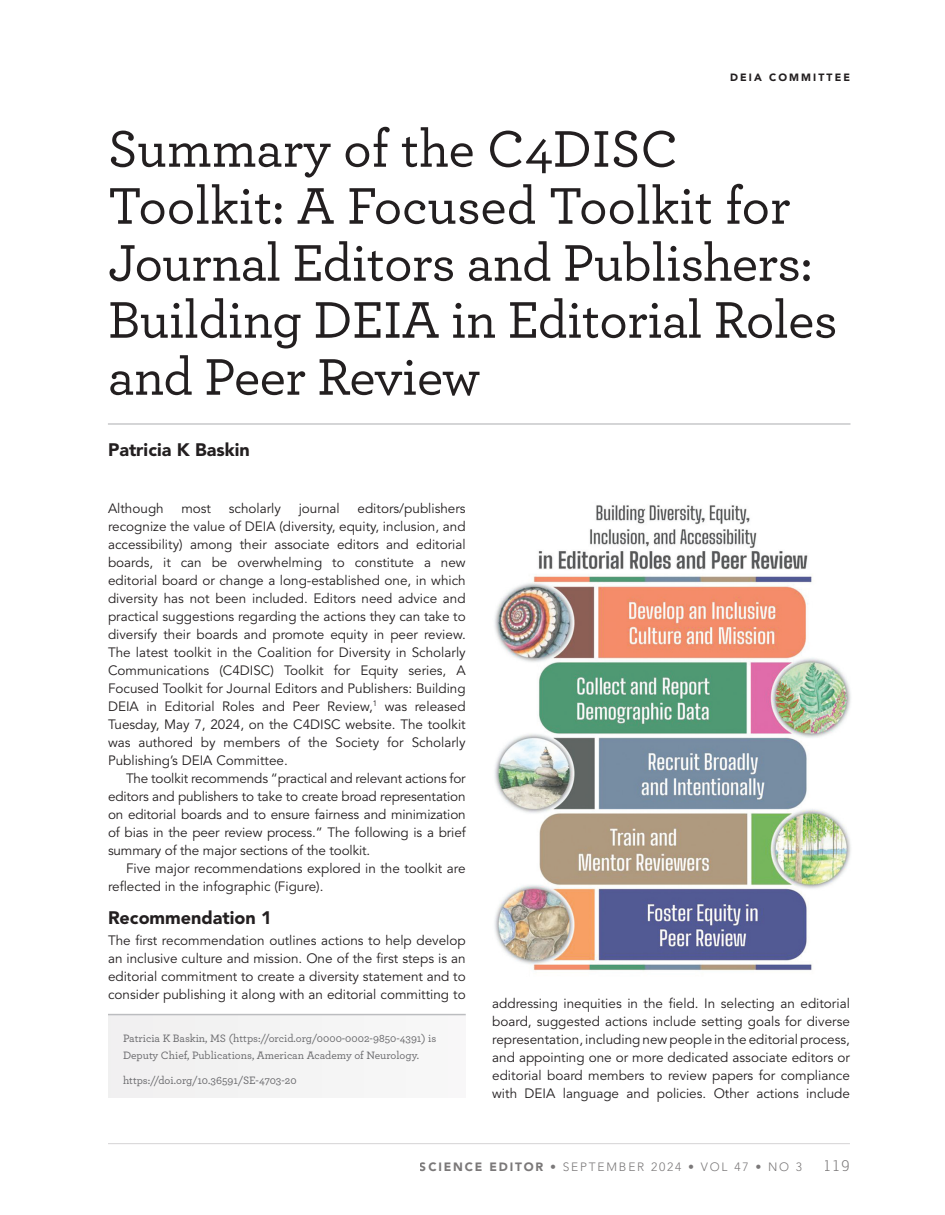
<style>
.page{position:relative;width:945px;height:1215px;background:#fff}
.page>*{position:absolute;margin:0;border:0;box-sizing:border-box;transform-origin:0 0}
.Article_Title{font:500 54px/57px "Archer";letter-spacing:-.01em;color:#231f20}
.Author_Name{font:900 18px "Avenir LT Std";color:#231f20}
.t1{font:300 15px "Roboto Slab";color:#231f20}
.Flush_para{font:13.5px/18px "Avenir LT Std";color:#231f20;text-align:justify}
.Indent_para{font:13.5px/18px "Avenir LT Std";color:#231f20;text-align:justify}
.t2{font:300 12px "Avenir LT Std";letter-spacing:.15em;color:#231f20}
.Author_affl{font:500 11.25px/16.5px "Archer";color:#69696c}
.t3{font:900 10.5px "Avenir LT Std";letter-spacing:.2em;color:#231f20}
.s1{font-weight:900}
</style>
<div class="page">
<hr style="left:108px;top:1143px;width:742px;height:1px;background:#231f20">
<hr style="left:108px;top:423px;width:742px;height:2px;background:#c7c8ca">
<div style="left:108px;top:1015px;width:358px;height:83px;background:#f4f4f4"></div>
<hr style="left:108px;top:1014px;width:358px;height:1px;background:#bcbdc0">
<img style="left:494px;top:505px;width:357px;height:466px">
<p class="t3" style="left:730px;top:71px;width:122px">DEIA COMMITTEE</p>
<p class="Article_Title" style="left:108px;top:117px;width:731px">Summary of the C4DISC<br>Toolkit: A Focused Toolkit for<br>Journal Editors and Publishers:<br>Building DEIA in Editorial Roles and Peer Review</p>
<p class="Author_Name" style="left:108px;top:439px;width:143px">Patricia K Baskin</p>
<p class="Flush_para" style="left:108px;top:500px;width:57px">Although</p>
<p class="Flush_para" style="left:181px;top:500px;width:31px">most</p>
<p class="Flush_para" style="left:229px;top:500px;width:54px">scholarly</p>
<p class="Flush_para" style="left:299px;top:500px;width:43px">journal</p>
<p class="Flush_para" style="left:108px;top:500px;width:359px;text-indent:250px">editors/publishers recognize the value of DEIA (diversity, equity, inclusion, and accessibility) among their associate editors and editorial boards, it can be overwhelming to constitute a new editorial board or change a long-established one, in which diversity has not been included. Editors need advice and practical suggestions regarding the actions they can take to diversify their boards and promote equity in peer review.<br>The latest toolkit in the Coalition for Diversity in Scholarly Communications (C4DISC) Toolkit for Equity series, A Focused Toolkit for Journal Editors and Publishers: Building DEIA in Editorial Roles and Peer Review,<sup>1</sup> was released Tuesday, May 7, 2024, on the C4DISC website. The toolkit was authored by members of the Society for Scholarly Publishing’s DEIA Committee.</p>
<p class="Indent_para" style="left:108px;top:770px;width:359px;text-indent:18px">The toolkit recommends “practical and relevant actions for editors and publishers to take to create broad representation on editorial boards and to ensure fairness and minimization of bias in the peer review process.” The following is a brief summary of the major sections of the toolkit.</p>
<p class="Indent_para" style="left:108px;top:860px;width:359px;text-indent:18px">Five major recommendations explored in the toolkit are reflected in the infographic (Figure).</p>
<h1 class="Author_Name" style="left:108px;top:907px;width:165px">Recommendation 1</h1>
<p class="Flush_para" style="left:108px;top:932px;width:359px">The first recommendation outlines actions to help develop an inclusive culture and mission. One of the first steps is an editorial commitment to create a diversity statement and to consider publishing it along with an editorial committing to</p>
<p class="Author_affl" style="left:123px;top:1030px;width:315px">Patricia K Baskin, MS (https://orcid.org/0000-0002-9850-4391) is<br>Deputy Chief, Publications, American Academy of Neurology.</p>
<p class="Author_affl" style="left:123px;top:1072px;width:175px">https://doi.org/10.36591/SE-4703-20</p>
<p class="Flush_para" style="left:492px;top:995px;width:359px">addressing inequities in the field. In selecting an editorial board, suggested actions include setting goals for diverse representation, including new people in the editorial process, and appointing one or more dedicated associate editors or editorial board members to review papers for compliance with DEIA language and policies. Other actions include</p>
<p class="t2" style="left:420px;top:1160px;width:384px"><span class="s1">SCIENCE EDITOR</span> • SEPTEMBER 2024 • VOL 47 • NO 3</p>
<p class="t1" style="left:825px;top:1155px;width:27px">119</p>
</div>
